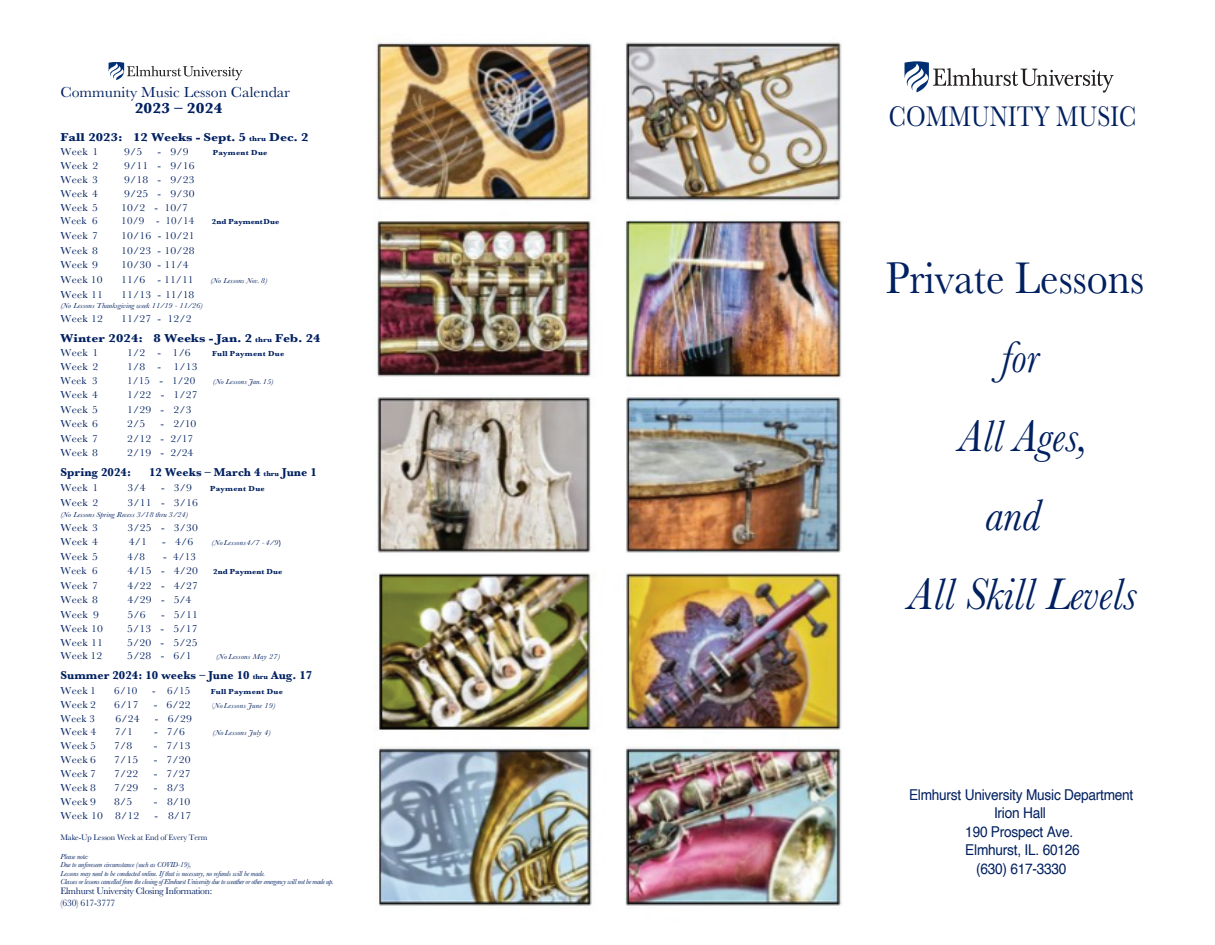
<style>
.page{position:relative;width:1215px;height:945px;background:#fff}
.page>*{position:absolute;margin:0;border:0;box-sizing:border-box;transform-origin:0 0}
.t1{font:italic 46.05px/79.1px "Baskerville";color:#002060;text-align:center;scale:.92 1}
.t2{font:46.05px "Baskerville";color:#002060;scale:.92 1}
.t3{font:29.55px "Baskerville";letter-spacing:.015em;color:#002060;scale:.81 1}
.t4{font:15.15px "Baskerville";color:#002060;scale:1.04 1}
.t5{font:700 15.15px "Baskerville";letter-spacing:.01em;color:#002060;scale:1.07 1}
.t6{font:15px/18.5px "Helvetica";letter-spacing:-.02em;color:#002060;text-align:center;scale:.92 1}
.t7{font:700 11.85px "Baskerville";letter-spacing:.005em;color:#002060}
.t8{font:700 11.85px "Baskerville";letter-spacing:.005em;color:#002060;scale:1.14 1}
.t9{font:10.5px "Baskerville";letter-spacing:.015em;color:#002060;scale:1.12 1}
.t10{font:10.5px "Baskerville";letter-spacing:.015em;color:#002060;scale:1.06 1}
.t11{font:9.75px/11.1px "Baskerville";letter-spacing:-.03em;color:#002060}
.t12{font:8.25px "Baskerville";letter-spacing:-.02em;color:#002060}
.t13{font:italic 7.5px/8.4px "Baskerville";letter-spacing:-.025em;color:#002060}
.t14{font:italic 7.5px "Baskerville";color:#002060;scale:1.09 1}
.t15{font:italic 7.5px "Baskerville";letter-spacing:.02em;color:#002060;scale:1.09 1}
.t16{font:700 7.5px "Baskerville";letter-spacing:.03em;color:#002060;scale:1.08 1}
.t17{font:700 7.5px "Baskerville";letter-spacing:.01em;color:#002060;scale:1.08 1}
.s1{font-size:7.5px}
.s2{font-weight:700;font-style:normal}
.s3{font-style:normal}
</style>
<div class="page">
<svg style="left:904px;top:61px;width:210px;height:32px"></svg>
<svg style="left:108px;top:62px;width:134px;height:18px"></svg>
<img style="left:374px;top:39px;width:468px;height:867px">
<h3 class="t4" style="left:60px;top:83px;width:222px">Community Music Lesson Calendar</h3>
<h3 class="t5" style="left:135px;top:97px;width:84px">2023 – 2024</h3>
<p class="t8" style="left:60px;top:129px;width:219px">Fall 2023: 12 Weeks - Sept. 5 <span class="s1">thru</span> Dec. 2</p>
<p class="t9" style="left:60px;top:145px;width:35px">Week 1</p>
<p class="t9" style="left:124px;top:145px;width:18px">9/5</p>
<p class="t9" style="left:158px;top:145px;width:29px">- 9/9</p>
<p class="t16" style="left:213px;top:147px;width:52px">Payment Due</p>
<p class="t9" style="left:60px;top:159px;width:35px">Week 2</p>
<p class="t9" style="left:124px;top:159px;width:64px">9/11 - 9/16</p>
<p class="t9" style="left:60px;top:173px;width:35px">Week 3</p>
<p class="t9" style="left:124px;top:173px;width:64px">9/18 - 9/23</p>
<p class="t9" style="left:60px;top:187px;width:35px">Week 4</p>
<p class="t9" style="left:124px;top:187px;width:64px">9/25 - 9/30</p>
<p class="t9" style="left:60px;top:201px;width:35px">Week 5</p>
<p class="t9" style="left:121px;top:201px;width:61px">10/2 - 10/7</p>
<p class="t10" style="left:60px;top:214px;width:37px">Week 6</p>
<p class="t10" style="left:121px;top:214px;width:70px">10/9 - 10/14</p>
<p class="t17" style="left:212px;top:216px;width:64px">2nd Payment Due</p>
<p class="t9" style="left:60px;top:229px;width:35px">Week 7</p>
<p class="t9" style="left:121px;top:229px;width:67px">10/16 - 10/21</p>
<p class="t9" style="left:60px;top:244px;width:35px">Week 8</p>
<p class="t9" style="left:121px;top:244px;width:67px">10/23 - 10/28</p>
<p class="t9" style="left:60px;top:258px;width:35px">Week 9</p>
<p class="t9" style="left:121px;top:258px;width:62px">10/30 - 11/4</p>
<p class="t9" style="left:60px;top:273px;width:39px">Week 10</p>
<p class="t9" style="left:121px;top:273px;width:66px">11/6 - 11/11</p>
<p class="t14" style="left:210px;top:276px;width:54px">(No Lessons Nov. 8)</p>
<p class="t9" style="left:60px;top:288px;width:39px">Week 11</p>
<p class="t9" style="left:121px;top:288px;width:67px">11/13 - 11/18</p>
<p class="t14" style="left:60px;top:301px;width:132px">(No Lessons Thanksgiving week 11/19 - 11/26)</p>
<p class="t9" style="left:60px;top:312px;width:39px">Week 12</p>
<p class="t9" style="left:121px;top:312px;width:64px">11/27 - 12/2</p>
<p class="t8" style="left:60px;top:329px;width:230px">Winter 2024: 8 Weeks - Jan. 2 <span class="s1">thru</span> Feb. 24</p>
<p class="t9" style="left:60px;top:346px;width:35px">Week 1</p>
<p class="t9" style="left:127px;top:346px;width:58px">1/2 - 1/6</p>
<p class="t16" style="left:212px;top:348px;width:68px">Full Payment Due</p>
<p class="t9" style="left:60px;top:360px;width:35px">Week 2</p>
<p class="t9" style="left:127px;top:360px;width:64px">1/8 - 1/13</p>
<p class="t10" style="left:60px;top:374px;width:37px">Week 3</p>
<p class="t10" style="left:127px;top:374px;width:66px">1/15 - 1/20</p>
<p class="t14" style="left:213px;top:377px;width:57px">(No Lessons Jan. 15)</p>
<p class="t9" style="left:60px;top:388px;width:35px">Week 4</p>
<p class="t9" style="left:127px;top:388px;width:64px">1/22 - 1/27</p>
<p class="t9" style="left:60px;top:403px;width:35px">Week 5</p>
<p class="t9" style="left:127px;top:403px;width:59px">1/29 - 2/3</p>
<p class="t9" style="left:60px;top:417px;width:35px">Week 6</p>
<p class="t9" style="left:127px;top:417px;width:18px">2/5</p>
<p class="t9" style="left:161px;top:417px;width:34px">- 2/10</p>
<p class="t9" style="left:60px;top:432px;width:35px">Week 7</p>
<p class="t9" style="left:127px;top:432px;width:61px">2/12 - 2/17</p>
<p class="t9" style="left:60px;top:446px;width:35px">Week 8</p>
<p class="t9" style="left:127px;top:446px;width:61px">2/19 - 2/24</p>
<p class="t7" style="left:60px;top:464px;width:72px">Spring 2024:</p>
<p class="t7" style="left:149px;top:464px;width:169px">12 Weeks – March 4 <span class="s1">thru</span> June 1</p>
<p class="t9" style="left:60px;top:480px;width:35px">Week 1</p>
<p class="t9" style="left:128px;top:480px;width:18px">3/4</p>
<p class="t9" style="left:161px;top:480px;width:29px">- 3/9</p>
<p class="t16" style="left:210px;top:483px;width:52px">Payment Due</p>
<p class="t9" style="left:60px;top:496px;width:35px">Week 2</p>
<p class="t9" style="left:128px;top:496px;width:64px">3/11 - 3/16</p>
<p class="t14" style="left:60px;top:509px;width:119px">(No Lessons Spring Recess 3/18 thru 3/24)</p>
<p class="t9" style="left:60px;top:521px;width:35px">Week 3</p>
<p class="t9" style="left:128px;top:521px;width:64px">3/25 - 3/30</p>
<p class="t9" style="left:60px;top:535px;width:35px">Week 4</p>
<p class="t9" style="left:129px;top:535px;width:18px">4/1</p>
<p class="t9" style="left:162px;top:535px;width:29px">- 4/6</p>
<p class="t15" style="left:212px;top:538px;width:65px">(No Lessons4/7 - 4/9<span class="s2">)</span></p>
<p class="t9" style="left:60px;top:550px;width:35px">Week 5</p>
<p class="t10" style="left:128px;top:550px;width:18px">4/8</p>
<p class="t9" style="left:163px;top:550px;width:31px">- 4/13</p>
<p class="t10" style="left:60px;top:564px;width:37px">Week 6</p>
<p class="t9" style="left:128px;top:564px;width:64px">4/15 - 4/20</p>
<p class="t17" style="left:213px;top:567px;width:65px">2nd Payment Due</p>
<p class="t9" style="left:60px;top:579px;width:35px">Week 7</p>
<p class="t9" style="left:128px;top:579px;width:64px">4/22 - 4/27</p>
<p class="t9" style="left:60px;top:593px;width:35px">Week 8</p>
<p class="t9" style="left:128px;top:593px;width:58px">4/29 - 5/4</p>
<p class="t9" style="left:60px;top:608px;width:36px">Week 9</p>
<p class="t9" style="left:128px;top:608px;width:18px">5/6</p>
<p class="t9" style="left:161px;top:608px;width:35px">- 5/11</p>
<p class="t9" style="left:60px;top:622px;width:39px">Week 10</p>
<p class="t9" style="left:127px;top:622px;width:64px">5/13 - 5/17</p>
<p class="t9" style="left:60px;top:636px;width:39px">Week 11</p>
<p class="t9" style="left:127px;top:636px;width:64px">5/20 - 5/25</p>
<p class="t9" style="left:60px;top:649px;width:39px">Week 12</p>
<p class="t9" style="left:127px;top:649px;width:59px">5/28 - 6/1</p>
<p class="t15" style="left:216px;top:652px;width:60px">(No Lessons May 27)</p>
<p class="t7" style="left:60px;top:667px;width:253px">Summer 2024: 10 weeks – June 10 <span class="s1">thru</span> Aug. 17</p>
<p class="t9" style="left:60px;top:684px;width:33px">Week 1</p>
<p class="t10" style="left:114px;top:684px;width:23px">6/10</p>
<p class="t10" style="left:152px;top:684px;width:38px">- 6/15</p>
<p class="t16" style="left:211px;top:686px;width:68px">Full Payment Due</p>
<p class="t9" style="left:60px;top:698px;width:33px">Week 2</p>
<p class="t9" style="left:114px;top:698px;width:23px">6/17</p>
<p class="t9" style="left:154px;top:698px;width:35px">- 6/22</p>
<p class="t15" style="left:212px;top:700px;width:60px"><span class="s3">(</span>No Lessons June 19)</p>
<p class="t10" style="left:60px;top:712px;width:34px">Week 3</p>
<p class="t9" style="left:116px;top:712px;width:23px">6/24</p>
<p class="t9" style="left:155px;top:712px;width:35px">- 6/29</p>
<p class="t9" style="left:60px;top:725px;width:34px">Week 4</p>
<p class="t9" style="left:115px;top:725px;width:18px">7/1</p>
<p class="t9" style="left:154px;top:725px;width:29px">- 7/6</p>
<p class="t15" style="left:212px;top:728px;width:55px">(No Lessons July 4)</p>
<p class="t9" style="left:60px;top:739px;width:33px">Week 5</p>
<p class="t9" style="left:114px;top:739px;width:18px">7/8</p>
<p class="t9" style="left:154px;top:739px;width:35px">- 7/13</p>
<p class="t9" style="left:60px;top:753px;width:33px">Week 6</p>
<p class="t9" style="left:114px;top:753px;width:23px">7/15</p>
<p class="t9" style="left:154px;top:753px;width:35px">- 7/20</p>
<p class="t9" style="left:60px;top:767px;width:33px">Week 7</p>
<p class="t9" style="left:114px;top:767px;width:23px">7/22</p>
<p class="t9" style="left:154px;top:767px;width:35px">- 7/27</p>
<p class="t9" style="left:60px;top:781px;width:33px">Week 8</p>
<p class="t9" style="left:114px;top:781px;width:23px">7/29</p>
<p class="t9" style="left:154px;top:781px;width:29px">- 8/3</p>
<p class="t9" style="left:60px;top:795px;width:33px">Week 9</p>
<p class="t9" style="left:114px;top:795px;width:18px">8/5</p>
<p class="t9" style="left:154px;top:795px;width:34px">- 8/10</p>
<p class="t9" style="left:60px;top:808px;width:72px">Week 10 8/12</p>
<p class="t9" style="left:155px;top:808px;width:34px">- 8/17</p>
<p class="t12" style="left:60px;top:832px;width:148px">Make-Up Lesson Week at End of Every Term</p>
<p class="t13" style="left:60px;top:852px;width:275px">Please note:<br>Due to unforeseen circumstance (such as COVID-19),<br>Lessons may need to be conducted online. If that is necessary, no refunds will be made.<br>Classes or lessons cancelled from the closing of Elmhurst University due to weather or other emergency will not be made up.</p>
<p class="t11" style="left:60px;top:886px;width:153px">Elmhurst University Closing Information: (630) 617-3777</p>
<h2 class="t3" style="left:889px;top:98px;width:307px">COMMUNITY MUSIC</h2>
<h1 class="t2" style="left:885px;top:248px;width:283px">Private Lessons</h1>
<h1 class="t1" style="left:908px;top:318px;width:250px">for<br>All Ages,<br>and<br>All Skill Levels</h1>
<h3 class="t6" style="left:909px;top:786px;width:245px">Elmhurst University Music Department<br>Irion Hall<br>190 Prospect Ave.<br>Elmhurst, IL. 60126<br>(630) 617-3330</h3>
</div>
